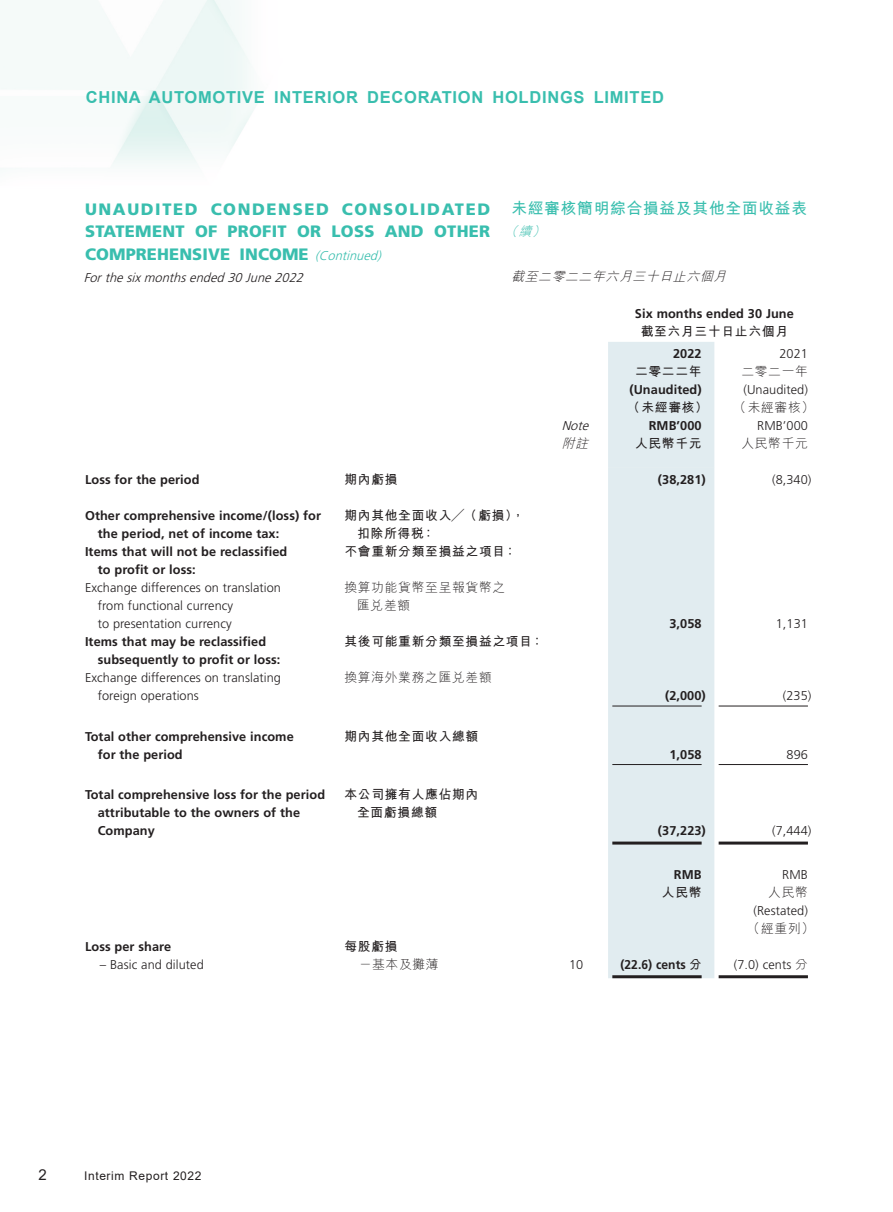
<style>
.page{position:relative;width:893px;height:1212px;background:#fff}
.page>*{position:absolute;margin:0;border:0;box-sizing:border-box;transform-origin:0 0}
.t1{font:900 16.5px/22.5px "Frutiger LT Std";letter-spacing:.015em;color:#39beae;text-align:justify}
.t2{font:700 16.5px "Arial";letter-spacing:.045em;color:#39beae}
.t3{font:700 15.75px "M Hei HK";letter-spacing:.045em;color:#39beae}
.t4{font:15px "Arial";color:#231f20}
.t5{font:700 12.75px/18px "Frutiger LT Std";letter-spacing:.005em;color:#231f20}
.t6{font:300 12.75px/18px "Frutiger LT Std";letter-spacing:.005em;color:#231f20}
.t7{font:700 12.75px/18px "M Hei HK";letter-spacing:.055em;color:#231f20}
.t8{font:300 12.75px/18px "M Hei HK";letter-spacing:.055em;color:#231f20}
.t9{font:italic 300 12.75px "Frutiger LT Std";color:#231f20}
.t10{font:italic 300 12.75px "M Hei HK";color:#231f20}
.t11{font:700 12.75px "Frutiger LT Std";letter-spacing:.005em;color:#231f20;scale:.95 1}
.t12{font:italic 300 12.75px "M Hei HK";color:#39beae}
.t13{font:12px "Arial";letter-spacing:.05em;color:#231f20}
.s1{font-weight:300;font-style:italic;font-size:12.75px}
.s2{font-family:"Adobe Ming Std";font-weight:300}
.s3{font-family:"M Hei HK"}
</style>
<div class="page">
<img style="left:1px;top:0;width:807px;height:979px">
<div style="left:608px;top:342px;width:106px;height:126px;background:#e1ecf0"></div>
<div style="left:608px;top:468px;width:106px;height:510px;background:#e1ecf0"></div>
<hr style="left:612px;top:706px;width:90px;height:1px;background:#231f20">
<hr style="left:719px;top:706px;width:89px;height:1px;background:#231f20">
<hr style="left:612px;top:764px;width:90px;height:1px;background:#231f20">
<hr style="left:719px;top:764px;width:89px;height:1px;background:#231f20">
<hr style="left:612px;top:841px;width:90px;height:3px;background:#231f20">
<hr style="left:719px;top:841px;width:89px;height:3px;background:#231f20">
<hr style="left:612px;top:975px;width:90px;height:3px;background:#231f20">
<hr style="left:719px;top:975px;width:89px;height:3px;background:#231f20">
<p class="t2" style="left:86px;top:85px;width:580px">CHINA AUTOMOTIVE INTERIOR DECORATION HOLDINGS LIMITED</p>
<p class="t1" style="left:85px;top:198px;width:407px">UNAUDITED CONDENSED CONSOLIDATED STATEMENT OF PROFIT OR LOSS AND OTHER COMPREHENSIVE INCOME <span class="s1">(Continued)</span></p>
<p class="t9" style="left:84px;top:270px;width:225px">Forthesixmonthsended30June2022</p>
<p class="t3" style="left:511px;top:197px;width:297px">未經審核簡明綜合損益及其他全面收益表</p>
<p class="t12" style="left:505px;top:225px;width:45px">（續）</p>
<p class="t10" style="left:511px;top:270px;width:220px">截至二零二二年六月三十日止六個月</p>
<p class="t5" style="left:635px;top:305px;width:160px">Six months ended 30 June</p>
<p class="t7" style="left:641px;top:321px;width:149px">截至六月三十日止六個月</p>
<p class="t5" style="left:673px;top:345px;width:30px">2022</p>
<p class="t6" style="left:779px;top:345px;width:30px">2021</p>
<p class="t7" style="left:635px;top:361px;width:68px">二零二二年</p>
<p class="t8" style="left:741px;top:362px;width:68px">二零二一年</p>
<p class="t5" style="left:629px;top:381px;width:74px">(Unaudited)</p>
<p class="t6" style="left:743px;top:381px;width:66px">(Unaudited)</p>
<p class="t7" style="left:627px;top:397px;width:82px">（未經審核）</p>
<p class="t8" style="left:734px;top:398px;width:82px">（未經審核）</p>
<p class="t9" style="left:562px;top:419px;width:32px">Note</p>
<p class="t5" style="left:649px;top:417px;width:54px">RMB’000</p>
<p class="t6" style="left:757px;top:417px;width:52px">RMB’000</p>
<p class="t10" style="left:562px;top:437px;width:31px">附註</p>
<p class="t7" style="left:635px;top:433px;width:68px">人民幣千元</p>
<p class="t8" style="left:741px;top:434px;width:68px">人民幣千元</p>
<p class="t5" style="left:85px;top:471px;width:116px">Loss for the period</p>
<p class="t7" style="left:344px;top:469px;width:55px">期內虧損</p>
<p class="t5" style="left:658px;top:471px;width:49px">(38,281)</p>
<p class="t6" style="left:772px;top:471px;width:41px">(8,340)</p>
<p class="t5" style="left:98px;top:507px;width:225px;text-indent:-13px">Other comprehensive income/(loss) for the period, net of income tax:</p>
<p class="t7" style="left:357px;top:505px;width:169px;text-indent:-13px">期內其他全面收入<span class="s2">╱</span>（虧損），扣除所得稅：</p>
<p class="t5" style="left:98px;top:543px;width:191px;text-indent:-13px">Items that will not be reclassified to profit or loss:</p>
<p class="t7" style="left:344px;top:541px;width:174px">不會重新分類至損益之項目：</p>
<p class="t6" style="left:98px;top:579px;width:185px;text-indent:-13px">Exchange differences on translation from functional currency<br>to presentation currency</p>
<p class="t8" style="left:357px;top:578px;width:150px;text-indent:-13px">換算功能貨幣至呈報貨幣之匯兌差額</p>
<p class="t5" style="left:669px;top:615px;width:34px">3,058</p>
<p class="t6" style="left:776px;top:615px;width:34px">1,131</p>
<p class="t5" style="left:98px;top:633px;width:184px;text-indent:-13px">Items that may be reclassified subsequently to profit or loss:</p>
<p class="t7" style="left:344px;top:631px;width:200px">其後可能重新分類至損益之項目：</p>
<p class="t6" style="left:98px;top:669px;width:185px;text-indent:-13px">Exchange differences on translating foreign operations</p>
<p class="t8" style="left:344px;top:668px;width:149px">換算海外業務之匯兌差額</p>
<p class="t5" style="left:98px;top:727px;width:197px;text-indent:-13px">Total other comprehensive income for the period</p>
<p class="t7" style="left:344px;top:726px;width:135px">期內其他全面收入總額</p>
<p class="t5" style="left:98px;top:786px;width:229px;text-indent:-13px">Total comprehensive loss for the period attributable to the owners of the<br>Company</p>
<p class="t7" style="left:357px;top:784px;width:123px;text-indent:-13px">本公司擁有人應佔期內全面虧損總額</p>
<p class="t5" style="left:665px;top:687px;width:42px">(2,000)</p>
<p class="t6" style="left:783px;top:687px;width:30px">(235)</p>
<p class="t5" style="left:669px;top:745px;width:34px">1,058</p>
<p class="t6" style="left:786px;top:745px;width:23px">896</p>
<p class="t5" style="left:658px;top:822px;width:49px">(37,223)</p>
<p class="t6" style="left:772px;top:822px;width:41px">(7,444)</p>
<p class="t5" style="left:674px;top:865px;width:29px">RMB</p>
<p class="t6" style="left:782px;top:866px;width:27px">RMB</p>
<p class="t7" style="left:662px;top:882px;width:41px">人民幣</p>
<p class="t8" style="left:768px;top:883px;width:41px">人民幣</p>
<p class="t6" style="left:753px;top:902px;width:56px">(Restated)</p>
<p class="t8" style="left:747px;top:919px;width:69px">（經重列）</p>
<p class="t5" style="left:85px;top:937px;width:88px">Loss per share</p>
<p class="t7" style="left:344px;top:936px;width:55px">每股虧損</p>
<p class="t6" style="left:100px;top:956px;width:105px">– Basic and diluted</p>
<p class="t8" style="left:359px;top:955px;width:81px">－基本及攤薄</p>
<p class="t6" style="left:569px;top:956px;width:16px">10</p>
<p class="t11" style="left:620px;top:957px;width:87px">(22.6) cents <span class="s3">分</span></p>
<p class="t6" style="left:734px;top:956px;width:76px">(7.0) cents <span class="s3">分</span></p>
<p class="t4" style="left:38px;top:1164px;width:10px">2</p>
<p class="t13" style="left:84px;top:1167px;width:119px">Interim Report 2022</p>
</div>
